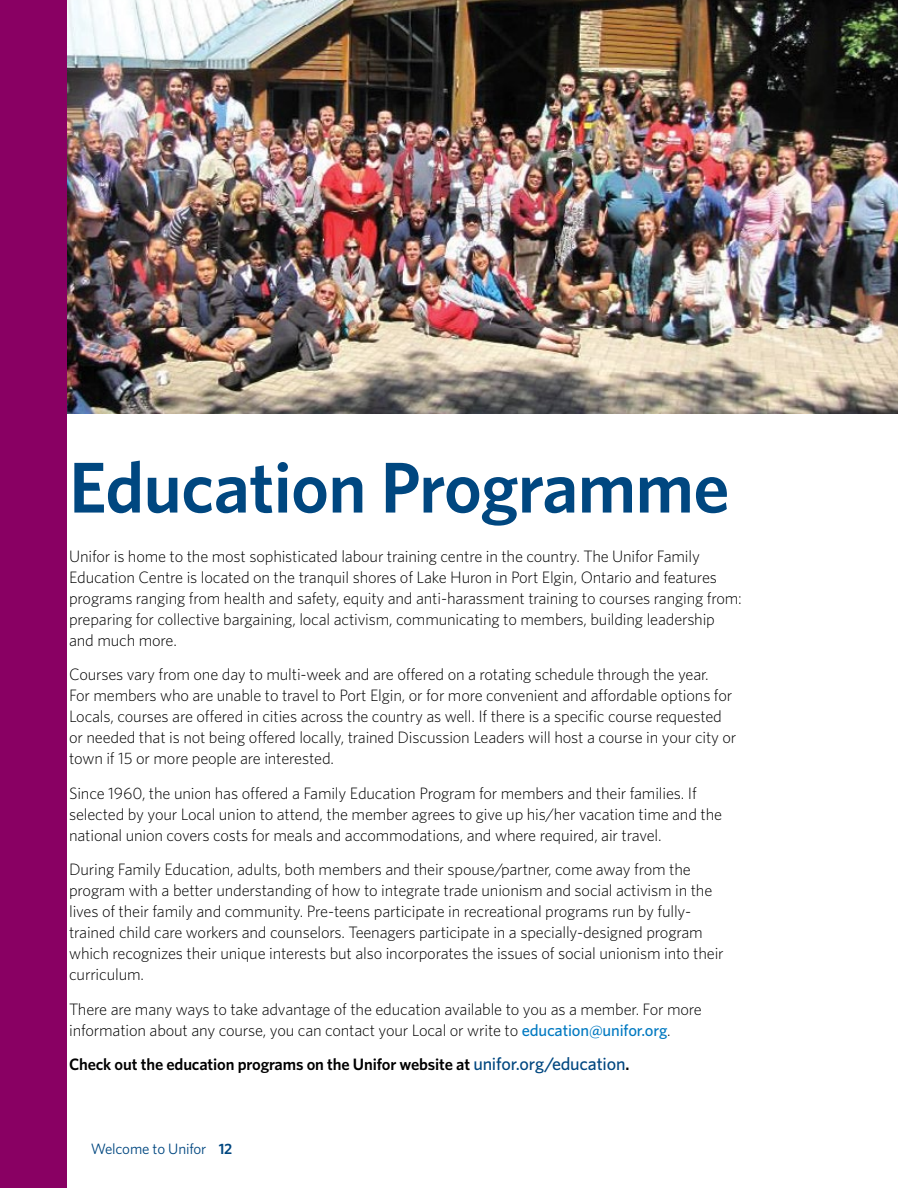
<style>
.page{position:relative;width:918px;height:1188px;background:#fff}
.page>*{position:absolute;margin:0;border:0;box-sizing:border-box;transform-origin:0 0}
.t1{font:600 72px "Whitney";letter-spacing:-.01em;color:#004780}
.t2{font:300 16.5px/21px "Whitney";letter-spacing:-.01em;color:#000}
.t3{font:600 16.5px "Whitney";letter-spacing:-.01em;color:#000}
.t4{font:15px "Whitney";letter-spacing:-.01em;color:#004780}
.s1{font-weight:500;color:#0079c1}
.s2{font-weight:500;font-size:18px;color:#004780}
.s3{font-weight:600}
</style>
<div class="page">
<img style="left:66px;top:0;width:832px;height:413px">
<div style="left:0;top:0;width:66px;height:1188px;background:#890063"></div>
<h1 class="t1" style="left:69px;top:440px;width:662px">Education Programme</h1>
<p class="t2" style="left:69px;top:545px;width:674px">Unifor is home to the most sophisticated labour training centre in the country. The Unifor Family Education Centre is located on the tranquil shores of Lake Huron in Port Elgin, Ontario and features programs ranging from health and safety, equity and anti-harassment training to courses ranging from: preparing for collective bargaining, local activism, communicating to members, building leadership and much more.</p>
<p class="t2" style="left:69px;top:664px;width:669px">Courses vary from one day to multi-week and are offered on a rotating schedule through the year.<br>For members who are unable to travel to Port Elgin, or for more convenient and affordable options for Locals, courses are offered in cities across the country as well. If there is a specific course requested or needed that is not being offered locally, trained Discussion Leaders will host a course in your city or town if 15 or more people are interested.</p>
<p class="t2" style="left:69px;top:782px;width:654px">Since 1960, the union has offered a Family Education Program for members and their families. If selected by your Local union to attend, the member agrees to give up his/her vacation time and the national union covers costs for meals and accommodations, and where required, air travel.</p>
<p class="t2" style="left:69px;top:859px;width:656px">During Family Education, adults, both members and their spouse/partner, come away from the program with a better understanding of how to integrate trade unionism and social activism in the lives of their family and community. Pre-teens participate in recreational programs run by fully&shy;trained child care workers and counselors. Teenagers participate in a specially-designed program which recognizes their unique interests but also incorporates the issues of social unionism into their curriculum.</p>
<p class="t2" style="left:69px;top:998px;width:634px">There are many ways to take advantage of the education available to you as a member. For more information about any course, you can contact your Local or write to <span class="s1">education@unifor.org</span>.</p>
<p class="t3" style="left:69px;top:1054px;width:562px">Check out the education programs on the Unifor website at <span class="s2">unifor.org/education</span>.</p>
<p class="t4" style="left:91px;top:1139px;width:143px">Welcome to Unifor <span class="s3">12</span></p>
</div>
